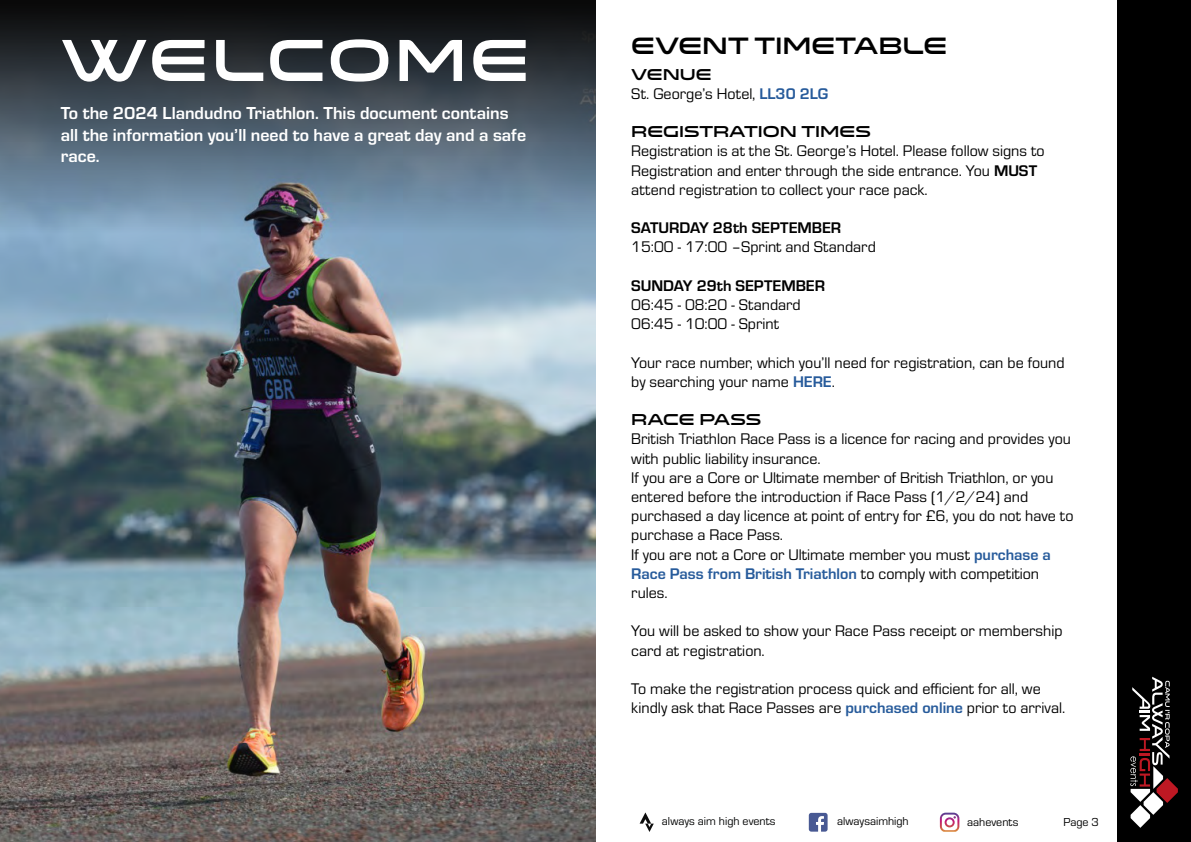
<style>
.page{position:relative;width:1191px;height:842px;background:#fff}
.page>*{position:absolute;margin:0;border:0;box-sizing:border-box;transform-origin:0 0}
.t1{font:60px "Venera 900";letter-spacing:.045em;color:#fff}
.t2{font:24px "Venera 900";color:#000}
.t3{font:700 18px/21.6px "Eurostile";color:#fff}
.t4{font:16px/19.2px "Eurostile";color:#000}
.t5{font:700 16px "Eurostile";color:#000}
.t6{font:16px "Venera 900";color:#000}
.t7{font:12px "Eurostile";color:#000}
.t8{font:12px "Eurostile";color:#010202}
.s1{font-weight:700;color:#275b9b}
.s2{font-weight:700}
</style>
<div class="page">
<div style="left:1117px;top:0;width:74px;height:842px;background:#000"></div>
<svg style="left:1130px;top:677px;width:47px;height:151px"></svg>
<svg style="left:809px;top:813px;width:18px;height:19px"></svg>
<svg style="left:639px;top:812px;width:15px;height:20px"></svg>
<svg style="left:940px;top:813px;width:19px;height:19px"></svg>
<img style="left:0;top:238px;width:595px;height:604px">
<svg style="left:0;top:0;width:595px;height:238px;background:#475563"></svg>
<h1 class="t1" style="left:61px;top:24px;width:470px">WELCOME</h1>
<h2 class="t2" style="left:631px;top:31px;width:317px">EVENT TIMETABLE</h2>
<p class="t6" style="left:631px;top:64px;width:82px">VENUE</p>
<p class="t4" style="left:631px;top:83px;width:199px">St. George’s Hotel, <span class="s1">LL30 2LG</span></p>
<p class="t6" style="left:631px;top:122px;width:241px">REGISTRATION TIMES</p>
<p class="t4" style="left:631px;top:141px;width:415px">Registration is at the St. George’s Hotel. Please follow signs to<br>Registration and enter through the side entrance. You <span class="s2">MUST </span>attend registration to collect your race pack.</p>
<p class="t5" style="left:631px;top:216px;width:211px">SATURDAY 28th SEPTEMBER</p>
<p class="t4" style="left:631px;top:237px;width:246px">15:00 - 17:00 –Sprint and Standard</p>
<p class="t5" style="left:631px;top:274px;width:195px">SUNDAY 29th SEPTEMBER</p>
<p class="t4" style="left:631px;top:294px;width:171px">06:45 - 08:20 - Standard<br>06:45 - 10:00 - Sprint</p>
<p class="t4" style="left:631px;top:352px;width:435px">Your race number, which you’ll need for registration, can be found by searching your name <span class="s1">HERE</span>.</p>
<p class="t6" style="left:631px;top:410px;width:131px">RACE PASS</p>
<p class="t4" style="left:631px;top:429px;width:444px">British Triathlon Race Pass is a licence for racing and provides you with public liability insurance.<br>If you are a Core or Ultimate member of British Triathlon, or you entered before the introduction if Race Pass (1/2/24) and purchased a day licence at point of entry for £6, you do not have to purchase a Race Pass.<br>If you are not a Core or Ultimate member you must <span class="s1">purchase a Race Pass from British Triathlon</span> to comply with competition rules.</p>
<p class="t4" style="left:631px;top:621px;width:433px">You will be asked to show your Race Pass receipt or membership card at registration.</p>
<p class="t4" style="left:631px;top:678px;width:435px">To make the registration process quick and efficient for all, we kindly ask that Race Passes are <span class="s1">purchased online</span> prior to arrival.</p>
<p class="t3" style="left:61px;top:101px;width:467px">To the 2024 Llandudno Triathlon. This document contains all the information you’ll need to have a great day and a safe race.</p>
<p class="t8" style="left:662px;top:813px;width:115px">always aim high events</p>
<p class="t7" style="left:837px;top:813px;width:73px">alwaysaimhigh</p>
<p class="t7" style="left:967px;top:813px;width:53px">aahevents</p>
<p class="t7" style="left:1063px;top:813px;width:37px">Page 3</p>
</div>
